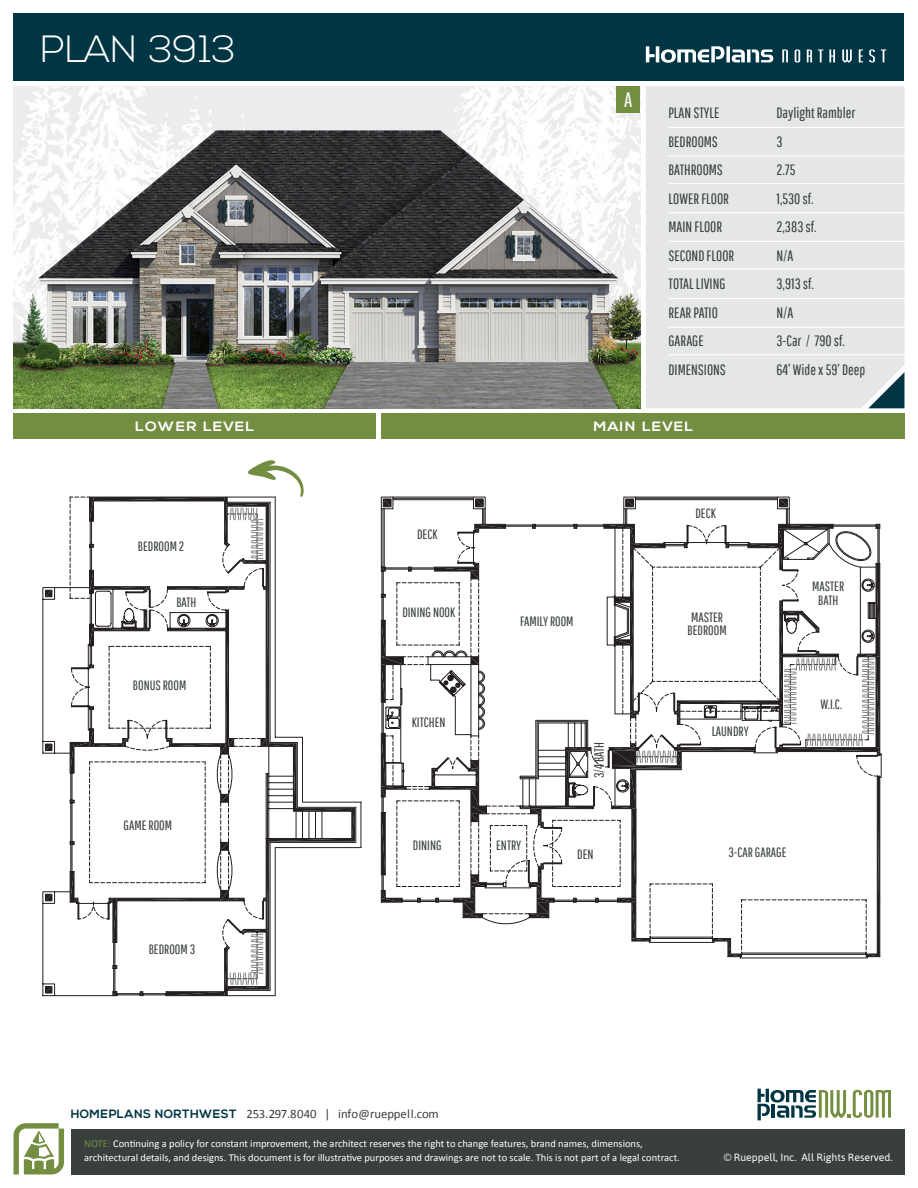
<style>
.page{position:relative;width:918px;height:1188px;background:#fff}
.page>*{position:absolute;margin:0;border:0;box-sizing:border-box;transform-origin:0 0}
.t1{font:300 37.95px "Nexa";color:#fff}
.t2{font:20.85px "Pathway Gothic One";color:#fff}
.t3{font:15px "Pathway Gothic One";color:#393f3d}
.t4{font:13.5px "Pathway Gothic One";color:#393f3d}
.t5{font:700 13.5px "Nexa";letter-spacing:.06em;color:#fff;scale:1.11 1}
.t6{font:12.75px "Calibri";color:#393f3d}
.t7{font:10.5px/13.5px "Calibri";color:#fff}
.t8{font:10.5px "Asap";color:#fff}
.s1{font-family:"Nexa";font-weight:700;font-size:12px;color:#003644}
.s2{color:#738e41}
</style>
<div class="page">
<div style="left:14px;top:14px;width:890px;height:67px;background:#003644"></div>
<div style="left:71px;top:1129px;width:833px;height:45px;background:#393f3d"></div>
<svg style="left:14px;top:1123px;width:50px;height:52px"></svg>
<svg style="left:758px;top:1089px;width:133px;height:31px"></svg>
<div style="left:646px;top:86px;width:258px;height:322px;background:#e5e7e7"></div>
<hr style="left:669px;top:127px;width:240px;height:1px;background:#fff">
<hr style="left:669px;top:156px;width:240px;height:1px;background:#fff">
<hr style="left:669px;top:183px;width:236px;height:1px;background:#fff">
<img style="left:14px;top:86px;width:626px;height:322px">
<svg style="left:868px;top:372px;width:36px;height:36px"></svg>
<div style="left:616px;top:86px;width:24px;height:27px;background:#738e41"></div>
<hr style="left:669px;top:212px;width:240px;height:1px;background:#fff">
<hr style="left:669px;top:241px;width:240px;height:1px;background:#fff">
<hr style="left:669px;top:268px;width:236px;height:1px;background:#fff">
<hr style="left:669px;top:298px;width:240px;height:1px;background:#fff">
<hr style="left:669px;top:327px;width:240px;height:1px;background:#fff">
<hr style="left:669px;top:354px;width:236px;height:1px;background:#fff">
<div style="left:381px;top:414px;width:523px;height:25px;background:#738e41"></div>
<div style="left:14px;top:414px;width:362px;height:25px;background:#738e41"></div>
<svg style="left:818px;top:49px;width:5px;height:13px"></svg>
<svg style="left:842px;top:49px;width:10px;height:13px"></svg>
<svg style="left:869px;top:49px;width:6px;height:14px"></svg>
<svg style="left:795px;top:49px;width:5px;height:14px"></svg>
<svg style="left:807px;top:49px;width:5px;height:13px"></svg>
<svg style="left:829px;top:49px;width:6px;height:13px"></svg>
<svg style="left:859px;top:49px;width:4px;height:13px"></svg>
<svg style="left:782px;top:49px;width:6px;height:13px"></svg>
<svg style="left:881px;top:49px;width:5px;height:13px"></svg>
<svg style="left:646px;top:46px;width:127px;height:17px"></svg>
<svg style="left:42px;top:587px;width:28px;height:409px"></svg>
<svg style="left:45px;top:590px;width:7px;height:7px"></svg>
<svg style="left:45px;top:744px;width:7px;height:7px"></svg>
<svg style="left:45px;top:894px;width:7px;height:7px"></svg>
<svg style="left:45px;top:987px;width:7px;height:6px"></svg>
<svg style="left:385px;top:509px;width:495px;height:416px"></svg>
<svg style="left:392px;top:509px;width:481px;height:261px"></svg>
<svg style="left:574px;top:524px;width:3px;height:4px"></svg>
<svg style="left:475px;top:524px;width:30px;height:8px"></svg>
<svg style="left:435px;top:563px;width:44px;height:16px"></svg>
<svg style="left:471px;top:657px;width:8px;height:8px"></svg>
<svg style="left:381px;top:620px;width:22px;height:82px"></svg>
<svg style="left:381px;top:594px;width:4px;height:3px"></svg>
<svg style="left:381px;top:567px;width:4px;height:4px"></svg>
<svg style="left:531px;top:748px;width:63px;height:79px"></svg>
<svg style="left:529px;top:864px;width:25px;height:54px"></svg>
<svg style="left:454px;top:875px;width:32px;height:43px"></svg>
<svg style="left:381px;top:890px;width:21px;height:12px"></svg>
<svg style="left:381px;top:813px;width:4px;height:62px"></svg>
<svg style="left:381px;top:733px;width:25px;height:64px"></svg>
<svg style="left:429px;top:761px;width:57px;height:61px"></svg>
<svg style="left:573px;top:898px;width:3px;height:4px"></svg>
<svg style="left:381px;top:496px;width:409px;height:13px"></svg>
<svg style="left:604px;top:524px;width:276px;height:433px"></svg>
<svg style="left:70px;top:460px;width:284px;height:536px"></svg>
<p class="t1" style="left:40px;top:28px;width:197px">PLAN 3913</p>
<p class="t2" style="left:624px;top:87px;width:10px">A</p>
<p class="t3" style="left:669px;top:104px;width:53px">PLAN STYLE</p>
<p class="t3" style="left:777px;top:104px;width:80px">Daylight Rambler</p>
<p class="t3" style="left:669px;top:132px;width:51px">BEDROOMS</p>
<p class="t3" style="left:777px;top:132px;width:8px">3</p>
<p class="t3" style="left:669px;top:161px;width:56px">BATHROOMS</p>
<p class="t3" style="left:777px;top:161px;width:21px">2.75</p>
<p class="t3" style="left:669px;top:189px;width:62px">LOWER FLOOR</p>
<p class="t3" style="left:777px;top:189px;width:39px">1,530 sf.</p>
<p class="t3" style="left:669px;top:218px;width:55px">MAIN FLOOR</p>
<p class="t3" style="left:777px;top:218px;width:42px">2,383 sf.</p>
<p class="t3" style="left:669px;top:246px;width:67px">SECOND FLOOR</p>
<p class="t3" style="left:777px;top:246px;width:19px">N/A</p>
<p class="t3" style="left:669px;top:275px;width:59px">TOTAL LIVING</p>
<p class="t3" style="left:777px;top:275px;width:39px">3,913 sf.</p>
<p class="t3" style="left:669px;top:303px;width:51px">REAR PATIO</p>
<p class="t3" style="left:777px;top:303px;width:19px">N/A</p>
<p class="t3" style="left:669px;top:332px;width:37px">GARAGE</p>
<p class="t3" style="left:777px;top:332px;width:70px">3-Car / 790 sf.</p>
<p class="t3" style="left:669px;top:360px;width:59px">DIMENSIONS</p>
<p class="t3" style="left:777px;top:360px;width:90px">64’ Wide x 59’ Deep</p>
<p class="t5" style="left:135px;top:418px;width:109px">LOWER LEVEL</p>
<p class="t5" style="left:594px;top:418px;width:91px">MAIN LEVEL</p>
<p class="t4" style="left:138px;top:538px;width:48px">BEDROOM 2</p>
<p class="t4" style="left:176px;top:595px;width:22px">BATH</p>
<p class="t4" style="left:133px;top:678px;width:55px">BONUS ROOM</p>
<p class="t4" style="left:124px;top:817px;width:50px">GAME ROOM</p>
<p class="t4" style="left:149px;top:941px;width:48px">BEDROOM 3</p>
<p class="t4" style="left:417px;top:526px;width:22px">DECK</p>
<p class="t4" style="left:402px;top:605px;width:54px">DINING NOOK</p>
<p class="t4" style="left:412px;top:714px;width:35px">KITCHEN</p>
<p class="t4" style="left:413px;top:838px;width:30px">DINING</p>
<p class="t4" style="left:695px;top:505px;width:22px">DECK</p>
<p class="t4" style="left:520px;top:613px;width:55px">FAMILY ROOM</p>
<p class="t4" style="left:691px;top:609px;width:34px">MASTER</p>
<p class="t4" style="left:688px;top:622px;width:41px">BEDROOM</p>
<p class="t4" style="left:496px;top:837px;width:27px">ENTRY</p>
<p class="t4" style="left:591px;top:778px;width:38px;rotate:-90deg">3/4 BATH</p>
<p class="t4" style="left:577px;top:846px;width:18px">DEN</p>
<p class="t4" style="left:712px;top:723px;width:39px">LAUNDRY</p>
<p class="t4" style="left:728px;top:844px;width:60px">3-CAR GARAGE</p>
<p class="t4" style="left:812px;top:578px;width:34px">MASTER</p>
<p class="t4" style="left:818px;top:592px;width:22px">BATH</p>
<p class="t4" style="left:820px;top:696px;width:23px">W.I.C.</p>
<p class="t6" style="left:71px;top:1106px;width:370px"><span class="s1">HOMEPLANS NORTHWEST</span> 253.297.8040 | info@rueppell.com</p>
<p class="t7" style="left:84px;top:1137px;width:597px"><span class="s2">NOTE:</span> Continuing a policy for constant improvement, the architect reserves the right to change features, brand names, dimensions, architectural details, and designs. This document is for illustrative purposes and drawings are not to scale. This is not part of a legal contract.</p>
<p class="t8" style="left:724px;top:1151px;width:170px">© Rueppell, Inc. All Rights Reserved.</p>
</div>
